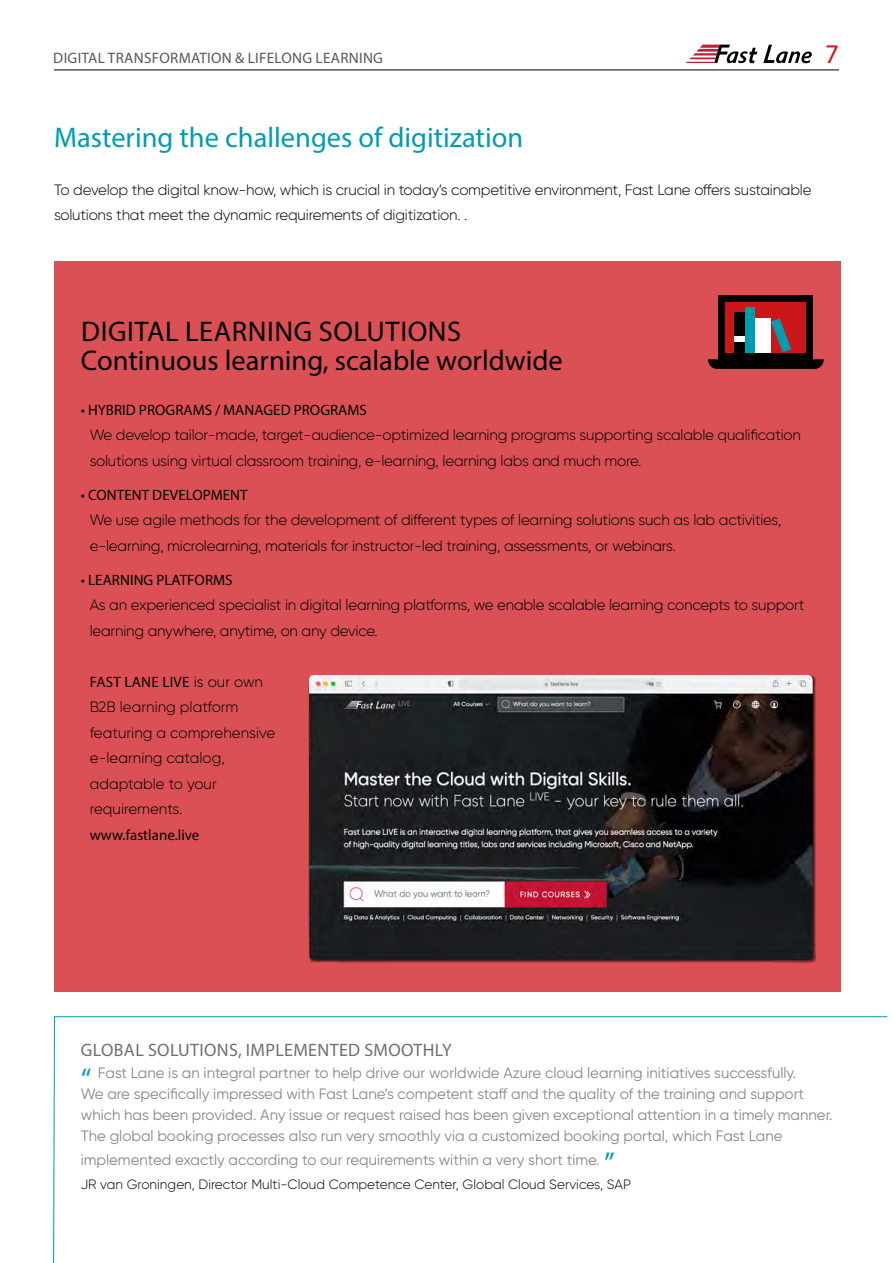
<style>
.page{position:relative;width:893px;height:1263px;background:#fff}
.page>*{position:absolute;margin:0;border:0;box-sizing:border-box;transform-origin:0 0}
.t1{font:28.5px/28.5px "Myriad Pro";color:#000}
.t2{font:28.5px "Myriad Pro";color:#009cb1}
.t3{font:27px "Myriad Pro";color:#cd1719}
.t4{font:18px "Myriad Pro";letter-spacing:.02em;color:#706f6f}
.t5{font:15.15px "Myriad Pro";letter-spacing:.02em;color:#575756}
.t6{font:300 15px/25.5px "Gilroy";letter-spacing:-.015em;color:#000}
.t7{font:15px/21px "Gilroy";color:#878787}
.t8{font:15px "Myriad Pro";letter-spacing:.005em;color:#000}
.t9{font:300 13.5px "Gilroy";color:#000}
.s1{font-family:"Gilroy";font-weight:300}
.s2{font-family:"Myriad Pro";font-size:30px;color:#009cb1}
</style>
<div class="page">
<svg style="left:763px;top:45px;width:49px;height:18px"></svg>
<svg style="left:686px;top:45px;width:71px;height:18px"></svg>
<hr style="left:54px;top:70px;width:785px;height:1px;background:#000">
<div style="left:54px;top:261px;width:787px;height:730px;background:#db5054"></div>
<svg style="left:53px;top:1016px;width:835px;height:247px"></svg>
<div style="left:718px;top:295px;width:95px;height:64px;background:#000"></div>
<div style="left:726px;top:302px;width:80px;height:50px;background:#cc171a"></div>
<svg style="left:708px;top:359px;width:116px;height:10px"></svg>
<div style="left:734px;top:312px;width:11px;height:40px;background:#000"></div>
<div style="left:754px;top:318px;width:17px;height:34px;background:#fff"></div>
<div style="left:745px;top:307px;width:9px;height:45px;background:#009cb0"></div>
<svg style="left:771px;top:318px;width:20px;height:34px"></svg>
<div style="left:734px;top:337px;width:11px;height:5px;background:#fff"></div>
<img style="left:309px;top:675px;width:504px;height:285px">
<p class="t5" style="left:53px;top:48px;width:331px">DIGITAL TRANSFORMATION &amp; LIFELONG LEARNING</p>
<h2 class="t3" style="left:825px;top:37px;width:15px">7</h2>
<h1 class="t2" style="left:54px;top:120px;width:471px">Mastering the challenges of digitization</h1>
<p class="t6" style="left:54px;top:177px;width:759px">To develop the digital know-how, which is crucial in today’s competitive environment, Fast Lane offers sustainable solutions that meet the dynamic requirements of digitization. .</p>
<h1 class="t1" style="left:81px;top:317px;width:483px">DIGITAL LEARNING SOLUTIONS<br>Continuous learning, scalable worldwide</h1>
<p class="t8" style="left:81px;top:401px;width:288px">• HYBRID PROGRAMS / MANAGED PROGRAMS</p>
<p class="t6" style="left:90px;top:422px;width:713px">We develop tailor-made, target-audience-optimized learning programs supporting scalable qualification solutions using virtual classroom training, e-learning, learning labs and much more.</p>
<p class="t8" style="left:81px;top:486px;width:168px">• CONTENT DEVELOPMENT</p>
<p class="t6" style="left:90px;top:507px;width:693px">We use agile methods for the development of different types of learning solutions such as lab activities, e-learning, microlearning, materials for instructor-led training, assessments, or webinars.</p>
<p class="t8" style="left:81px;top:571px;width:153px">• LEARNING PLATFORMS</p>
<p class="t6" style="left:90px;top:592px;width:716px">As an experienced specialist in digital learning platforms, we enable scalable learning concepts to support learning anywhere, anytime, on any device.</p>
<p class="t8" style="left:90px;top:673px;width:175px">FAST LANE LIVE <span class="s1">is our own</span></p>
<p class="t6" style="left:90px;top:694px;width:187px">B2B learning platform featuring a comprehensive e-learning catalog, adaptable to your requirements.</p>
<p class="t8" style="left:90px;top:826px;width:111px">www.fastlane.live</p>
<p class="t4" style="left:81px;top:1039px;width:373px">GLOBAL SOLUTIONS, IMPLEMENTED SMOOTHLY</p>
<p class="t7" style="left:81px;top:1062px;width:753px"><span class="s2">“</span> Fast Lane is an integral partner to help drive our worldwide Azure cloud learning initiatives successfully.<br>We are specifically impressed with Fast Lane’s competent staff and the quality of the training and support which has been provided. Any issue or request raised has been given exceptional attention in a timely manner.<br>The global booking processes also run very smoothly via a customized booking portal, which Fast Lane</p>
<p class="t7" style="left:81px;top:1149px;width:535px">implemented exactly according to our requirements within a very short time. <span class="s2">”</span></p>
<p class="t9" style="left:81px;top:1176px;width:552px">JR van Groningen, Director Multi-Cloud Competence Center, Global Cloud Services, SAP</p>
</div>
